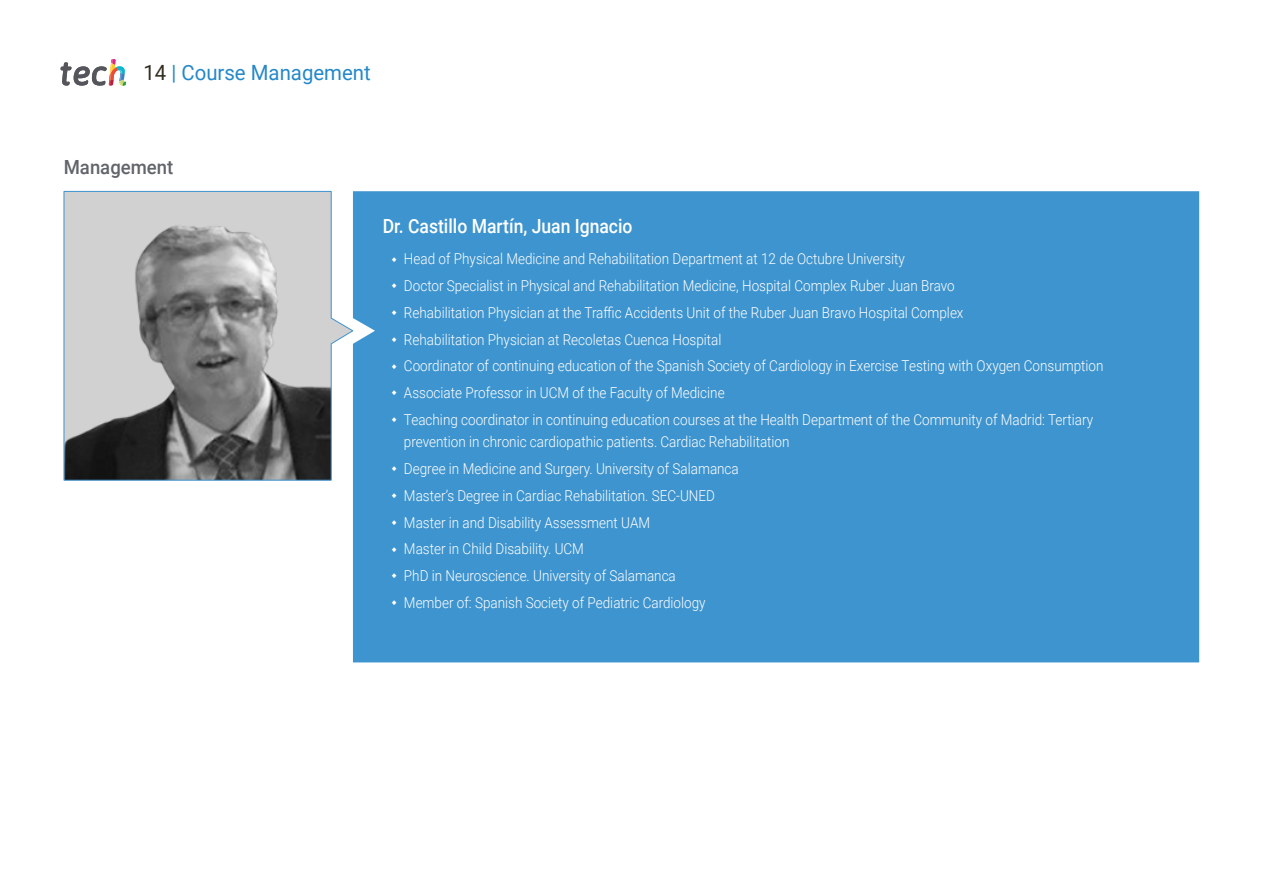
<style>
.page{position:relative;width:1263px;height:893px;background:#fff}
.page>*{position:absolute;margin:0;border:0;box-sizing:border-box;transform-origin:0 0}
.t1{font:21px "Roboto";color:#2488c9}
.t2{font:500 19.5px "Roboto";color:#fff;scale:.9 1}
.t3{font:500 19.5px "Roboto";color:#61646a;scale:.95 1}
.t4{font:300 15px/26.7px "Roboto";color:#fff;scale:.9 1}
.s1{color:#312e20}
</style>
<div class="page">
<div style="left:353px;top:191px;width:846px;height:471px;background:#3e94ce"></div>
<svg style="left:64px;top:191px;width:289px;height:290px;background:#9fa0a1"></svg>
<svg style="left:61px;top:59px;width:65px;height:27px"></svg>
<svg style="left:392px;top:257px;width:5px;height:5px"></svg>
<svg style="left:392px;top:283px;width:5px;height:5px"></svg>
<svg style="left:392px;top:310px;width:5px;height:5px"></svg>
<svg style="left:392px;top:337px;width:5px;height:5px"></svg>
<svg style="left:392px;top:364px;width:5px;height:5px"></svg>
<svg style="left:392px;top:390px;width:5px;height:5px"></svg>
<svg style="left:392px;top:417px;width:5px;height:5px"></svg>
<svg style="left:392px;top:466px;width:5px;height:5px"></svg>
<svg style="left:392px;top:493px;width:5px;height:5px"></svg>
<svg style="left:392px;top:520px;width:5px;height:5px"></svg>
<svg style="left:392px;top:547px;width:5px;height:5px"></svg>
<svg style="left:392px;top:573px;width:5px;height:5px"></svg>
<svg style="left:392px;top:600px;width:5px;height:5px"></svg>
<h1 class="t1" style="left:144px;top:57px;width:229px"><span class="s1">14</span> | Course Management</h1>
<h2 class="t3" style="left:64px;top:154px;width:117px">Management</h2>
<h2 class="t2" style="left:383px;top:212px;width:279px">Dr. Castillo Martín, Juan Ignacio</h2>
<p class="t4" style="left:404px;top:245px;width:779px">Head of Physical Medicine and Rehabilitation Department at 12 de Octubre University<br>Doctor Specialist in Physical and Rehabilitation Medicine, Hospital Complex Ruber Juan Bravo<br>Rehabilitation Physician at the Traffic Accidents Unit of the Ruber Juan Bravo Hospital Complex<br>Rehabilitation Physician at Recoletas Cuenca Hospital<br>Coordinator of continuing education of the Spanish Society of Cardiology in Exercise Testing with Oxygen Consumption Associate Professor in UCM of the Faculty of Medicine<br>Teaching coordinator in continuing education courses at the Health Department of the Community of Madrid: Tertiary</p>
<p class="t4" style="left:404px;top:428px;width:430px">prevention in chronic cardiopathic patients. Cardiac Rehabilitation Degree in Medicine and Surgery. University of Salamanca Master’s Degree in Cardiac Rehabilitation. SEC-UNED<br>Master in and Disability Assessment UAM<br>Master in Child Disability. UCM<br>PhD in Neuroscience. University of Salamanca<br>Member of: Spanish Society of Pediatric Cardiology</p>
</div>
